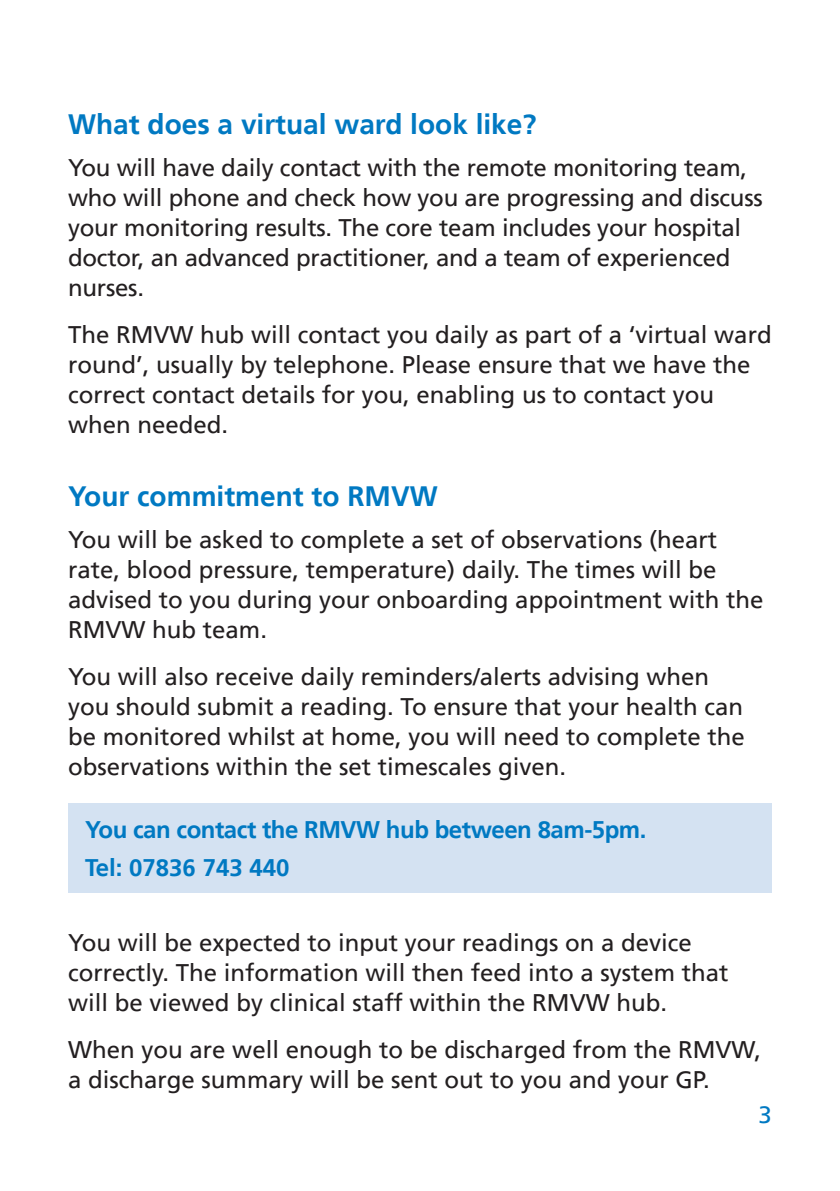
<style>
.page{position:relative;width:840px;height:1191px;background:#fff}
.page>*{position:absolute;margin:0;border:0;box-sizing:border-box;transform-origin:0 0}
.Main_Headings{font:700 28px "Frutiger LT";color:#0079c2}
.Body_Text{font:24px/30px "Frutiger LT";color:#231f20}
.Body_Text-2{font:700 24px "Frutiger LT";letter-spacing:-.02em;color:#0079c2}
.Body_Text-3{font:700 24px "Frutiger LT";color:#0079c2}
.t1{font:24px "Frutiger LT";color:#0079c2}
</style>
<div class="page">
<div style="left:68px;top:803px;width:703px;height:89px;background:#d4e2f2"></div>
<p class="Main_Headings" style="left:68px;top:108px;width:469px">What does a virtual ward look like?</p>
<p class="Body_Text" style="left:68px;top:153px;width:695px">You will have daily contact with the remote monitoring team, who will phone and check how you are progressing and discuss your monitoring results. The core team includes your hospital doctor, an advanced practitioner, and a team of experienced nurses.</p>
<p class="Body_Text" style="left:68px;top:320px;width:704px">The RMVW hub will contact you daily as part of a ‘virtual ward round’, usually by telephone. Please ensure that we have the correct contact details for you, enabling us to contact you when needed.</p>
<p class="Main_Headings" style="left:68px;top:480px;width:371px">Your commitment to RMVW</p>
<p class="Body_Text" style="left:68px;top:524px;width:696px">You will be asked to complete a set of observations (heart rate, blood pressure, temperature) daily. The times will be advised to you during your onboarding appointment with the RMVW hub team.</p>
<p class="Body_Text" style="left:68px;top:661px;width:678px">You will also receive daily reminders/alerts advising when you should submit a reading. To ensure that your health can be monitored whilst at home, you will need to complete the observations within the set timescales given.</p>
<p class="Body_Text-2" style="left:85px;top:815px;width:562px">You can contact the RMVW hub between 8am-5pm.</p>
<p class="Body_Text-3" style="left:85px;top:853px;width:206px">Tel: 07836 743 440</p>
<p class="Body_Text" style="left:68px;top:928px;width:661px">You will be expected to input your readings on a device correctly. The information will then feed into a system that will be viewed by clinical staff within the RMVW hub.</p>
<p class="Body_Text" style="left:68px;top:1035px;width:694px">When you are well enough to be discharged from the RMVW, a discharge summary will be sent out to you and your GP.</p>
<p class="t1" style="left:758px;top:1101px;width:15px">3</p>
</div>
